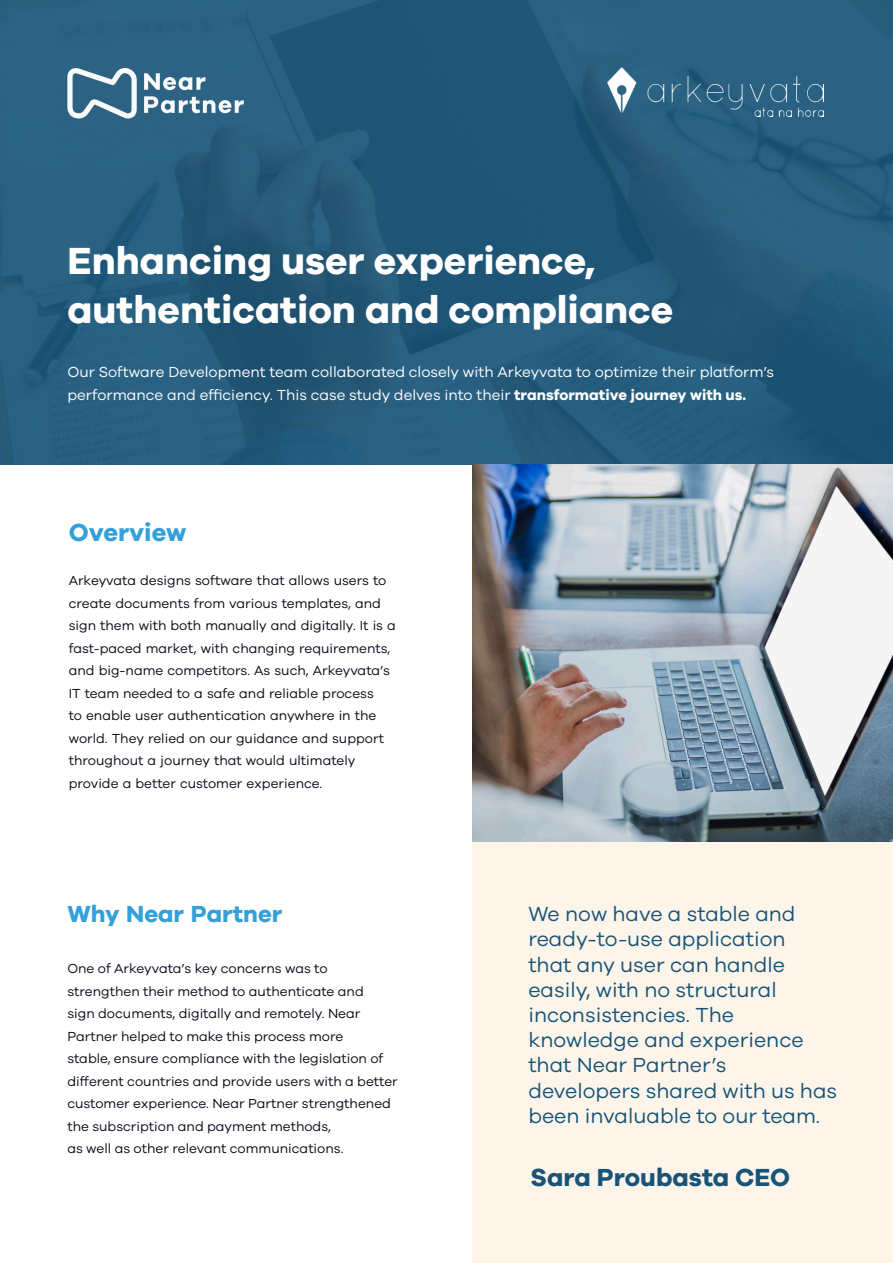
<style>
.page{position:relative;width:893px;height:1263px;background:#fff}
.page>*{position:absolute;margin:0;border:0;box-sizing:border-box;transform-origin:0 0}
.t1{font:700 39px/49.5px "Galano Grotesque";color:#fff}
.t2{font:700 25.5px "Galano Grotesque";color:#175478}
.t3{font:700 25.5px "Galano Grotesque";color:#34a0d9}
.t4{font:700 24px "Galano Grotesque";color:#34a0d9}
.t5{font:21px/25.2px "Galano Grotesque";color:#175478}
.t6{font:15px/22.5px "Galano Grotesque";color:#fff}
.t7{font:13.5px/22.5px "Galano Grotesque";color:#0a0919}
.s1{font-weight:700}
</style>
<div class="page">
<div style="left:0;top:0;width:893px;height:465px;background:linear-gradient(to right,#275e7e,#235979)"></div>
<img style="left:607px;top:68px;width:216px;height:48px">
<svg style="left:144px;top:73px;width:62px;height:17px"></svg>
<svg style="left:144px;top:96px;width:100px;height:17px"></svg>
<svg style="left:67px;top:68px;width:70px;height:50px"></svg>
<div style="left:473px;top:841px;width:420px;height:422px;background:#fef5ea"></div>
<img style="left:473px;top:465px;width:420px;height:376px">
<p class="t1" style="left:67px;top:234px;width:607px">Enhancing user experience, authentication and compliance</p>
<p class="t6" style="left:67px;top:360px;width:708px">Our Software Development team collaborated closely with Arkeyvata to optimize their platform’s performance and efficiency. This case study delves into their <span class="s1">transformative journey with us.</span></p>
<p class="t3" style="left:69px;top:517px;width:119px">Overview</p>
<p class="t7" style="left:69px;top:569px;width:329px">Arkeyvata designs software that allows users to create documents from various templates, and sign them with both manually and digitally. It is a fast-paced market, with changing requirements, and big-name competitors. As such, Arkeyvata’s IT team needed to a safe and reliable process<br>to enable user authentication anywhere in the world. They relied on our guidance and support throughout a journey that would ultimately provide a better customer experience.</p>
<p class="t4" style="left:67px;top:899px;width:217px">Why Near Partner</p>
<p class="t7" style="left:67px;top:957px;width:332px">One of Arkeyvata’s key concerns was to strengthen their method to authenticate and<br>sign documents, digitally and remotely. Near Partner helped to make this process more<br>stable, ensure compliance with the legislation of different countries and provide users with a better customer experience. Near Partner strengthened the subscription and payment methods,</p>
<p class="t7" style="left:67px;top:1137px;width:278px">as well as other relevant communications.</p>
<p class="t5" style="left:528px;top:901px;width:310px">We now have a stable and ready-to-use application<br>that any user can handle easily, with no structural inconsistencies. The knowledge and experience that Near Partner’s developers shared with us has been invaluable to our team.</p>
<p class="t2" style="left:531px;top:1161px;width:261px">Sara Proubasta CEO</p>
</div>
